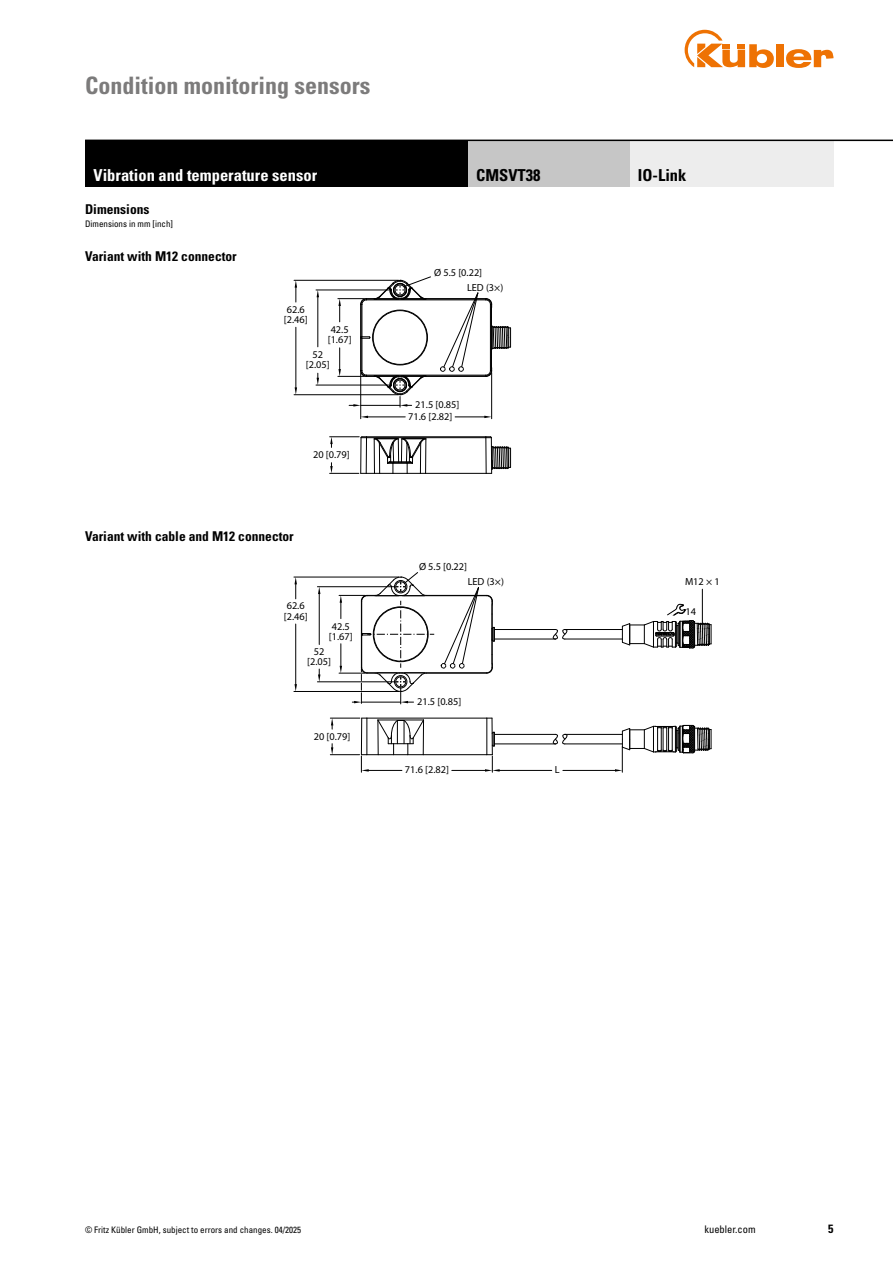
<style>
.page{position:relative;width:893px;height:1263px;background:#fff}
.page>*{position:absolute;margin:0;border:0;box-sizing:border-box;transform-origin:0 0}
.t1{font:700 condensed 24px "Univers LT Std";color:#7c7b7b}
.t2{font:700 condensed 16.5px "Univers LT Std";color:#fff}
.t3{font:700 condensed 16.5px "Univers LT Std";color:#000}
.t4{font:700 condensed 13.5px "Univers LT Std";color:#000}
.t5{font:700 condensed 12px "Univers LT Std";color:#000}
.t6{font:condensed 10.5px "Univers LT Std";color:#000}
.t7{font:10.35px/10.4px "Myriad Pro";color:#000}
.t8{font:condensed 9px "Univers LT Std";color:#000}
</style>
<div class="page">
<div style="left:776px;top:44px;width:8px;height:23px;background:#ee7203"></div>
<svg style="left:786px;top:49px;width:47px;height:19px"></svg>
<svg style="left:685px;top:30px;width:89px;height:38px"></svg>
<hr style="left:366px;top:299px;width:120px;height:1px;background:#000">
<hr style="left:362px;top:304px;width:1px;height:33px;background:#000">
<hr style="left:490px;top:304px;width:1px;height:67px;background:#000">
<hr style="left:366px;top:375px;width:120px;height:1px;background:#000">
<hr style="left:362px;top:338px;width:1px;height:33px;background:#000">
<hr style="left:361px;top:304px;width:1px;height:33px;background:#000">
<hr style="left:361px;top:338px;width:1px;height:33px;background:#000">
<div style="left:373px;top:310px;width:54px;height:55px;border:1px solid #000;border-radius:50%"></div>
<hr style="left:426px;top:298px;width:60px;height:1px;background:#000">
<hr style="left:360px;top:304px;width:1px;height:67px;background:#000">
<hr style="left:426px;top:376px;width:60px;height:1px;background:#000">
<svg style="left:485px;top:298px;width:7px;height:20px"></svg>
<hr style="left:491px;top:317px;width:1px;height:41px;background:#000">
<svg style="left:485px;top:357px;width:7px;height:20px"></svg>
<svg style="left:361px;top:336px;width:10px;height:3px"></svg>
<svg style="left:492px;top:326px;width:19px;height:23px"></svg>
<hr style="left:485px;top:438px;width:1px;height:35px;background:#000">
<hr style="left:491px;top:438px;width:1px;height:35px;background:#000">
<hr style="left:366px;top:437px;width:120px;height:1px;background:#000">
<hr style="left:426px;top:473px;width:60px;height:1px;background:#000">
<hr style="left:366px;top:436px;width:120px;height:1px;background:#000">
<svg style="left:485px;top:436px;width:7px;height:2px"></svg>
<svg style="left:486px;top:446px;width:25px;height:28px"></svg>
<svg style="left:330px;top:436px;width:97px;height:38px"></svg>
<svg style="left:440px;top:292px;width:38px;height:79px"></svg>
<hr style="left:294px;top:394px;width:104px;height:1px;background:#000">
<hr style="left:294px;top:280px;width:104px;height:1px;background:#000">
<svg style="left:295px;top:280px;width:2px;height:22px"></svg>
<hr style="left:296px;top:327px;width:1px;height:61px;background:#000">
<svg style="left:295px;top:387px;width:2px;height:8px"></svg>
<hr style="left:360px;top:373px;width:1px;height:46px;background:#000">
<hr style="left:491px;top:373px;width:1px;height:46px;background:#000">
<hr style="left:455px;top:417px;width:30px;height:1px;background:#000">
<svg style="left:484px;top:416px;width:8px;height:2px"></svg>
<hr style="left:367px;top:417px;width:38px;height:1px;background:#000">
<svg style="left:361px;top:416px;width:7px;height:2px"></svg>
<hr style="left:316px;top:385px;width:73px;height:1px;background:#000">
<hr style="left:316px;top:290px;width:73px;height:1px;background:#000">
<hr style="left:318px;top:296px;width:1px;height:51px;background:#000">
<svg style="left:317px;top:290px;width:2px;height:7px"></svg>
<svg style="left:317px;top:373px;width:2px;height:12px"></svg>
<svg style="left:338px;top:348px;width:89px;height:59px"></svg>
<svg style="left:338px;top:276px;width:93px;height:46px"></svg>
<hr style="left:367px;top:672px;width:119px;height:1px;background:#000">
<hr style="left:426px;top:595px;width:61px;height:1px;background:#000">
<hr style="left:426px;top:673px;width:61px;height:1px;background:#000">
<svg style="left:486px;top:595px;width:7px;height:20px"></svg>
<hr style="left:492px;top:614px;width:1px;height:40px;background:#000">
<svg style="left:486px;top:654px;width:7px;height:20px"></svg>
<hr style="left:494px;top:639px;width:61px;height:1px;background:#000">
<hr style="left:494px;top:629px;width:61px;height:1px;background:#000">
<svg style="left:491px;top:626px;width:4px;height:16px"></svg>
<hr style="left:565px;top:639px;width:57px;height:1px;background:#000">
<hr style="left:565px;top:629px;width:57px;height:1px;background:#000">
<svg style="left:549px;top:629px;width:21px;height:11px"></svg>
<hr style="left:494px;top:743px;width:61px;height:1px;background:#000">
<hr style="left:494px;top:734px;width:61px;height:1px;background:#000">
<hr style="left:486px;top:718px;width:1px;height:37px;background:#000">
<hr style="left:492px;top:718px;width:1px;height:37px;background:#000">
<hr style="left:367px;top:718px;width:120px;height:1px;background:#000">
<hr style="left:423px;top:754px;width:64px;height:1px;background:#000">
<svg style="left:491px;top:731px;width:4px;height:16px"></svg>
<hr style="left:565px;top:743px;width:57px;height:1px;background:#000">
<hr style="left:565px;top:734px;width:57px;height:1px;background:#000">
<svg style="left:550px;top:734px;width:20px;height:11px"></svg>
<svg style="left:441px;top:587px;width:38px;height:81px"></svg>
<hr style="left:294px;top:691px;width:105px;height:1px;background:#000">
<hr style="left:294px;top:577px;width:105px;height:1px;background:#000">
<svg style="left:294px;top:577px;width:3px;height:22px"></svg>
<hr style="left:295px;top:624px;width:1px;height:61px;background:#000">
<svg style="left:294px;top:684px;width:3px;height:7px"></svg>
<hr style="left:317px;top:681px;width:78px;height:1px;background:#000">
<hr style="left:317px;top:586px;width:78px;height:1px;background:#000">
<hr style="left:319px;top:593px;width:1px;height:51px;background:#000">
<svg style="left:318px;top:587px;width:2px;height:7px"></svg>
<svg style="left:318px;top:669px;width:2px;height:13px"></svg>
<svg style="left:339px;top:572px;width:95px;height:132px"></svg>
<hr style="left:702px;top:589px;width:1px;height:34px;background:#000">
<hr style="left:452px;top:770px;width:34px;height:1px;background:#000">
<hr style="left:563px;top:770px;width:53px;height:1px;background:#000">
<hr style="left:499px;top:770px;width:53px;height:1px;background:#000">
<svg style="left:485px;top:754px;width:15px;height:18px"></svg>
<svg style="left:361px;top:718px;width:64px;height:54px"></svg>
<hr style="left:330px;top:718px;width:30px;height:1px;background:#000">
<hr style="left:330px;top:754px;width:30px;height:1px;background:#000">
<svg style="left:331px;top:744px;width:2px;height:11px"></svg>
<svg style="left:331px;top:718px;width:2px;height:11px"></svg>
<svg style="left:615px;top:724px;width:97px;height:48px"></svg>
<svg style="left:621px;top:604px;width:91px;height:45px"></svg>
<div style="left:629px;top:140px;width:204px;height:47px;background:#ededed"></div>
<div style="left:468px;top:140px;width:161px;height:47px;background:#c6c6c6"></div>
<div style="left:85px;top:140px;width:383px;height:47px;background:#000"></div>
<hr style="left:85px;top:140px;width:808px;height:1px;background:#000">
<h1 class="t1" style="left:85px;top:71px;width:287px">Condition monitoring sensors</h1>
<h2 class="t2" style="left:94px;top:165px;width:225px">Vibration and temperature sensor</h2>
<h2 class="t3" style="left:476px;top:165px;width:66px">CMSVT38</h2>
<h2 class="t3" style="left:638px;top:165px;width:50px">IO-Link</h2>
<h3 class="t4" style="left:85px;top:201px;width:66px">Dimensions</h3>
<p class="t8" style="left:85px;top:218px;width:89px">Dimensions in mm [inch]</p>
<h3 class="t4" style="left:85px;top:248px;width:153px">Variant with M12 connector</h3>
<p class="t7" style="left:284px;top:304px;width:25px">62.6 [2.46]</p>
<p class="t7" style="left:328px;top:324px;width:25px">42.5 [1.67]</p>
<p class="t7" style="left:306px;top:349px;width:25px;text-align:center">52 [2.05]</p>
<p class="t7" style="left:313px;top:449px;width:38px">20 [0.79]</p>
<h3 class="t4" style="left:85px;top:528px;width:210px">Variant with cable and M12 connector</h3>
<p class="t7" style="left:284px;top:600px;width:25px">62.6 [2.46]</p>
<p class="t7" style="left:329px;top:621px;width:25px">42.5 [1.67]</p>
<p class="t7" style="left:307px;top:646px;width:25px;text-align:center">52 [2.05]</p>
<p class="t7" style="left:314px;top:731px;width:38px">20 [0.79]</p>
<p class="t7" style="left:467px;top:265px;width:38px;line-height:14.7px;text-indent:-33px">Ø 5.5 [0.22]<br>LED (3×)</p>
<p class="t7" style="left:408px;top:399px;width:53px;line-height:11.6px;text-indent:7px">21.5 [0.85]<br>71.6 [2.82]</p>
<p class="t7" style="left:419px;top:561px;width:50px">Ø 5.5 [0.22]</p>
<p class="t7" style="left:468px;top:576px;width:38px">LED (3×)</p>
<p class="t7" style="left:417px;top:696px;width:46px">21.5 [0.85]</p>
<p class="t7" style="left:405px;top:765px;width:46px">71.6 [2.82]</p>
<p class="t7" style="left:555px;top:765px;width:6px">L</p>
<p class="t7" style="left:685px;top:576px;width:36px">M12 × 1</p>
<p class="t7" style="left:685px;top:606px;width:12px">14</p>
<p class="t8" style="left:85px;top:1224px;width:218px">© Fritz Kübler GmbH, subject to errors and changes. 04/2025</p>
<p class="t6" style="left:704px;top:1223px;width:53px">kuebler.com</p>
<p class="t5" style="left:828px;top:1221px;width:7px">5</p>
</div>
